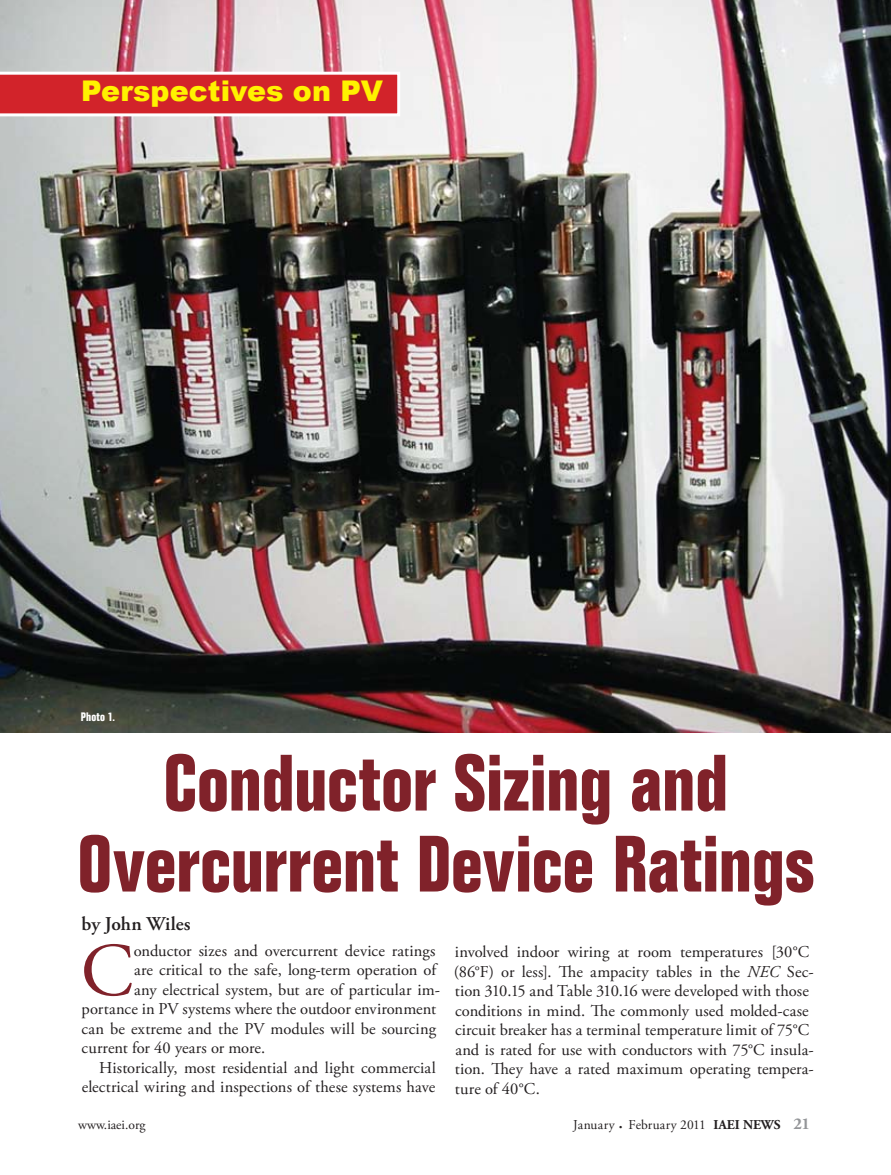
<style>
.page{position:relative;width:891px;height:1175px;background:#fff}
.page>*{position:absolute;margin:0;border:0;box-sizing:border-box;transform-origin:0 0}
.t1{font:700 condensed 78px/81px "Folio Std";color:#80222a;text-align:center}
.t2{font:75.3px "Adobe Garamond Pro";color:#80222a}
.t3{font:900 28.5px "Arial";color:#fff200}
.t4{font:600 19.5px "Adobe Garamond Pro";letter-spacing:-.005em;color:#231f20}
.t5{font:16.5px/19.5px "Adobe Garamond Pro";letter-spacing:.005em;color:#231f20}
.t6{font:13.5px "Adobe Garamond Pro";color:#231f20}
.t7{font:700 condensed 12px "Folio Std";letter-spacing:.025em;color:#fff}
.s1{font-style:italic}
.s2{font-size:21px}
.s3{font-weight:700}
.s4{font-weight:700;font-size:16.5px;color:#939598}
</style>
<div class="page">
<img style="left:0;top:0;width:891px;height:733px">
<svg style="left:0;top:72px;width:400px;height:44px;background:#d73d43"></svg>
<h3 class="t3" style="left:81px;top:71px;width:303px">Perspectives on PV</h3>
<p class="t7" style="left:81px;top:710px;width:36px">Photo 1.</p>
<h1 class="t1" style="left:78px;top:744px;width:739px">Conductor Sizing and<br>Overcurrent Device Ratings</h1>
<p class="t4" style="left:82px;top:912px;width:110px">by John Wiles</p>
<h2 class="t2" style="left:81px;top:925px;width:54px">C</h2>
<p class="t5" style="left:134px;top:941px;width:303px">onductor sizes and overcurrent device ratings</p>
<p class="t5" style="left:134px;top:961px;width:304px">are critical to the safe, long-term operation of</p>
<p class="t5" style="left:134px;top:980px;width:308px">any electrical system, but are of particular im-</p>
<p class="t5" style="left:82px;top:1000px;width:356px">portance in PV systems where the outdoor environment</p>
<p class="t5" style="left:82px;top:1019px;width:356px">can be extreme and the PV modules will be sourcing</p>
<p class="t5" style="left:82px;top:1039px;width:185px">current for 40 years or more.</p>
<p class="t5" style="left:99px;top:1058px;width:338px">Historically, most residential and light commercial</p>
<p class="t5" style="left:82px;top:1078px;width:355px">electrical wiring and inspections of these systems have</p>
<p class="t5" style="left:454px;top:943px;width:361px">involved indoor wiring at room temperatures [30°C (86°F) or less]. The ampacity tables in the <span class="s1">NEC</span> Sec&shy;tion 310.15 and Table 310.16 were developed with those conditions in mind. The commonly used molded-case circuit breaker has a terminal temperature limit of 75°C and is rated for use with conductors with 75°C insula&shy;tion. They have a rated maximum operating tempera&shy;ture of 40°C.</p>
<p class="t6" style="left:78px;top:1117px;width:69px">www.iaei.org</p>
<p class="t6" style="left:573px;top:1117px;width:238px">January <span class="s2">.</span> February 2011 <span class="s3">IAEI NEWS</span> <span class="s4">21</span></p>
</div>
